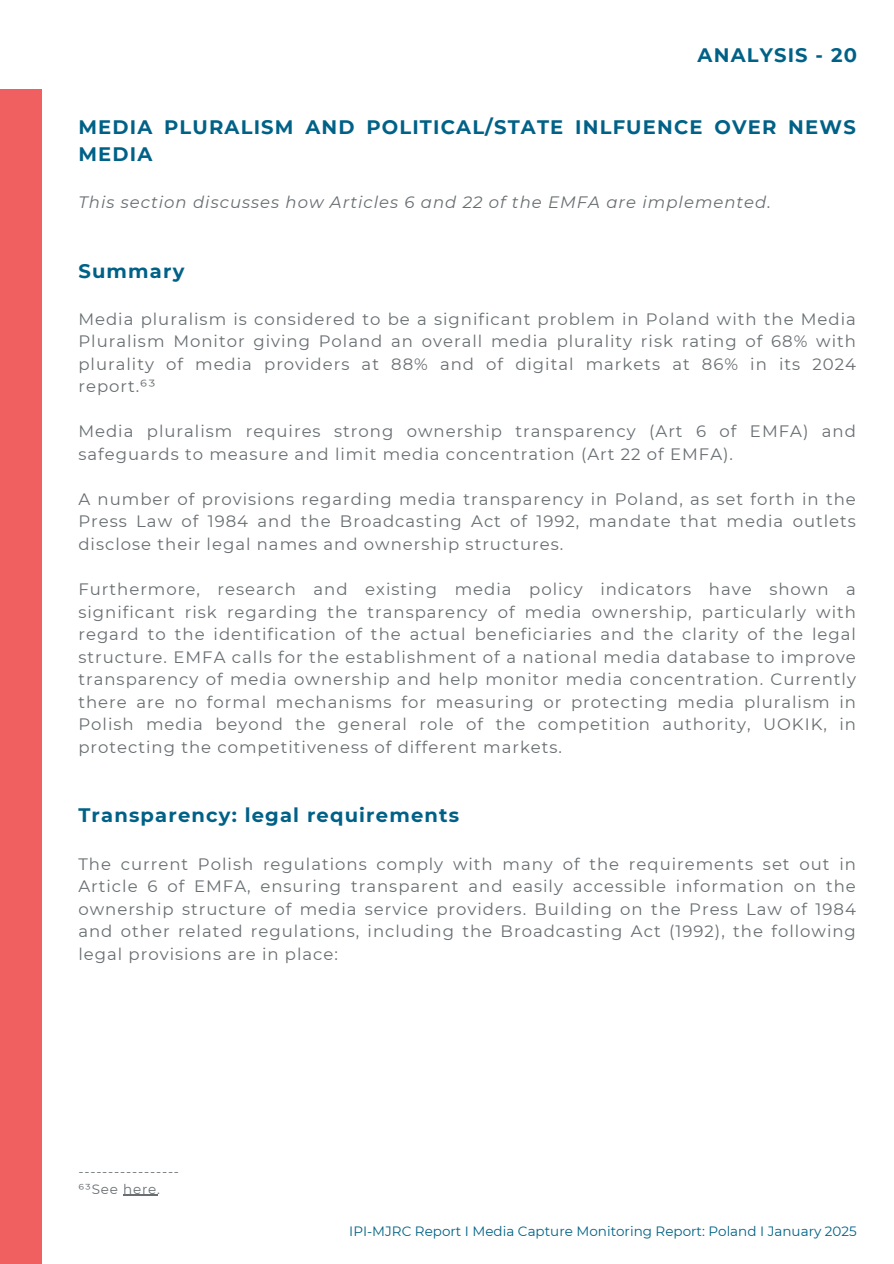
<style>
.page{position:relative;width:894px;height:1264px;background:#fff}
.page>*{position:absolute;margin:0;border:0;box-sizing:border-box;transform-origin:0 0}
.t1{font:700 19.5px/27px "Montserrat";letter-spacing:.06em;color:#006187}
.t2{font:16.5px/22.5px "Montserrat";letter-spacing:.06em;color:#686e71;text-align:justify}
.t3{font:italic 16.5px "Montserrat";letter-spacing:.06em;color:#686e71}
.t4{font:13.5px "Montserrat";color:#016284}
.t5{font:13.5px "Montserrat";letter-spacing:.06em;color:#686e71}
</style>
<div class="page">
<hr style="left:123px;top:1194px;width:34px;height:1px;background:#686e71">
<div style="left:0;top:89px;width:42px;height:1174px;background:#f16060"></div>
<p class="t1" style="left:697px;top:41px;width:161px">ANALYSIS - 20</p>
<p class="t1" style="left:78px;top:113px;width:778px">MEDIA PLURALISM AND POLITICAL/STATE INLFUENCE OVER NEWS<br>MEDIA</p>
<h1 class="t3" style="left:78px;top:192px;width:693px">This section discusses how Articles 6 and 22 of the EMFA are implemented.</h1>
<h1 class="t1" style="left:78px;top:257px;width:107px">Summary</h1>
<h3 class="t2" style="left:78px;top:308px;width:778px">Media pluralism is considered to be a significant problem in Poland with the Media Pluralism Monitor giving Poland an overall media plurality risk rating of 68% with plurality of media providers at 88% and of digital markets at 86% in its 2024 report.⁶³</h3>
<h2 class="t2" style="left:78px;top:420px;width:778px">Media pluralism requires strong ownership transparency (Art 6 of EMFA) and safeguards to measure and limit media concentration (Art 22 of EMFA).</h2>
<h3 class="t2" style="left:78px;top:488px;width:778px">A number of provisions regarding media transparency in Poland, as set forth in the Press Law of 1984 and the Broadcasting Act of 1992, mandate that media outlets disclose their legal names and ownership structures.</h3>
<h3 class="t2" style="left:78px;top:578px;width:778px">Furthermore, research and existing media policy indicators have shown a significant risk regarding the transparency of media ownership, particularly with regard to the identification of the actual beneficiaries and the clarity of the legal structure. EMFA calls for the establishment of a national media database to improve transparency of media ownership and help monitor media concentration. Currently there are no formal mechanisms for measuring or protecting media pluralism in Polish media beyond the general role of the competition authority, UOKIK, in protecting the competitiveness of different markets.</h3>
<h3 class="t1" style="left:78px;top:801px;width:382px">Transparency: legal requirements</h3>
<h3 class="t2" style="left:78px;top:852px;width:778px">The current Polish regulations comply with many of the requirements set out in Article 6 of EMFA, ensuring transparent and easily accessible information on the ownership structure of media service providers. Building on the Press Law of 1984 and other related regulations, including the Broadcasting Act (1992), the following legal provisions are in place:</h3>
<h3 class="t5" style="left:78px;top:1180px;width:83px">⁶³See here.</h3>
<p class="t4" style="left:349px;top:1222px;width:509px">IPI-MJRC Report I Media Capture Monitoring Report: Poland I January 2025</p>
</div>
